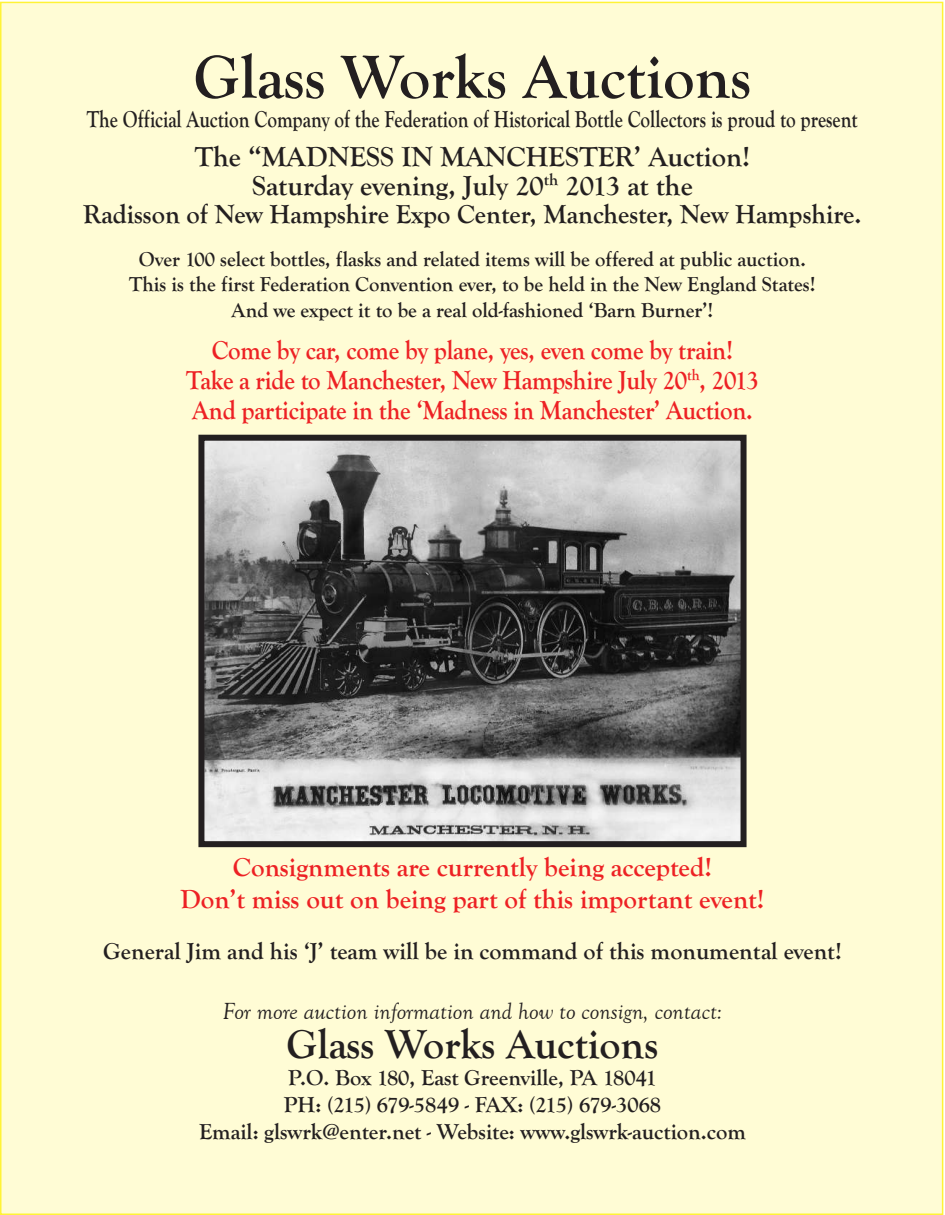
<style>
.page{position:relative;width:945px;height:1215px;background:#fff}
.page>*{position:absolute;margin:0;border:0;box-sizing:border-box;transform-origin:0 0}
.t1{font:700 63px "Goudy Old Style T";color:#231f20}
.t2{font:700 42px "Goudy Old Style T";color:#231f20}
.t3{font:700 28.5px/28.5px "Goudy Old Style T";color:#231f20;text-align:center}
.t4{font:700 27px/30px "Goudy Old Style T";letter-spacing:-.01em;color:#ed2124;text-align:center;scale:.92 1}
.t5{font:700 27px/32.4px "Goudy Old Style T";letter-spacing:-.01em;color:#ed2124;text-align:center}
.t6{font:700 27px "Goudy Old Style T";color:#231f20}
.t7{font:700 24px "Goudy Old Style T";color:#231f20;scale:.8 1}
.t8{font:700 24px "Goudy Old Style T";color:#231f20}
.t9{font:italic 24px "Goudy Old Style T";color:#231f20}
.t10{font:700 22.5px/27px "Goudy Old Style T";color:#231f20;text-align:center}
.t11{font:700 21px/25.2px "Goudy Old Style T";color:#231f20;text-align:center}
</style>
<div class="page">
<div style="left:1px;top:2px;width:942px;height:1212px;background:#fffcd5"></div>
<img style="left:205px;top:442px;width:535px;height:398px">
<div style="left:198px;top:435px;width:549px;height:412px;border:6px solid #231f20"></div>
<h1 class="t1" style="left:194px;top:53px;width:559px">Glass Works Auctions</h1>
<p class="t7" style="left:87px;top:110px;width:965px">The Official Auction Company of the Federation of Historical Bottle Collectors is proud to present</p>
<h3 class="t3" style="left:195px;top:144px;width:557px">The “MADNESS IN MANCHESTER’ Auction!<br>Saturday evening, July 20<sup>th</sup> 2013 at the</h3>
<p class="t6" style="left:83px;top:204px;width:780px">Radisson of New Hampshire Expo Center, Manchester, New Hampshire.</p>
<p class="t11" style="left:129px;top:248px;width:688px">Over 100 select bottles, flasks and related items will be offered at public auction.<br>This is the first Federation Convention ever, to be held in the New England States!<br>And we expect it to be a real old-fashioned ‘Barn Burner’!</p>
<p class="t4" style="left:186px;top:337px;width:624px">Come by car, come by plane, yes, even come by train!<br>Take a ride to Manchester, New Hampshire July 20<sup>th</sup>, 2013<br>And participate in the ‘Madness in Manchester’ Auction.</p>
<p class="t5" style="left:181px;top:852px;width:585px">Consignments are currently being accepted!<br>Don’t miss out on being part of this important event!</p>
<p class="t8" style="left:103px;top:941px;width:740px">General Jim and his ‘J’ team will be in command of this monumental event!</p>
<p class="t9" style="left:223px;top:1002px;width:501px">For more auction information and how to consign, contact:</p>
<h2 class="t2" style="left:287px;top:1028px;width:373px">Glass Works Auctions</h2>
<p class="t10" style="left:199px;top:1066px;width:548px">P.O. Box 180, East Greenville, PA 18041<br>PH: (215) 679-5849 - FAX: (215) 679-3068<br>Email: glswrk@enter.net - Website: www.glswrk-auction.com</p>
</div>
